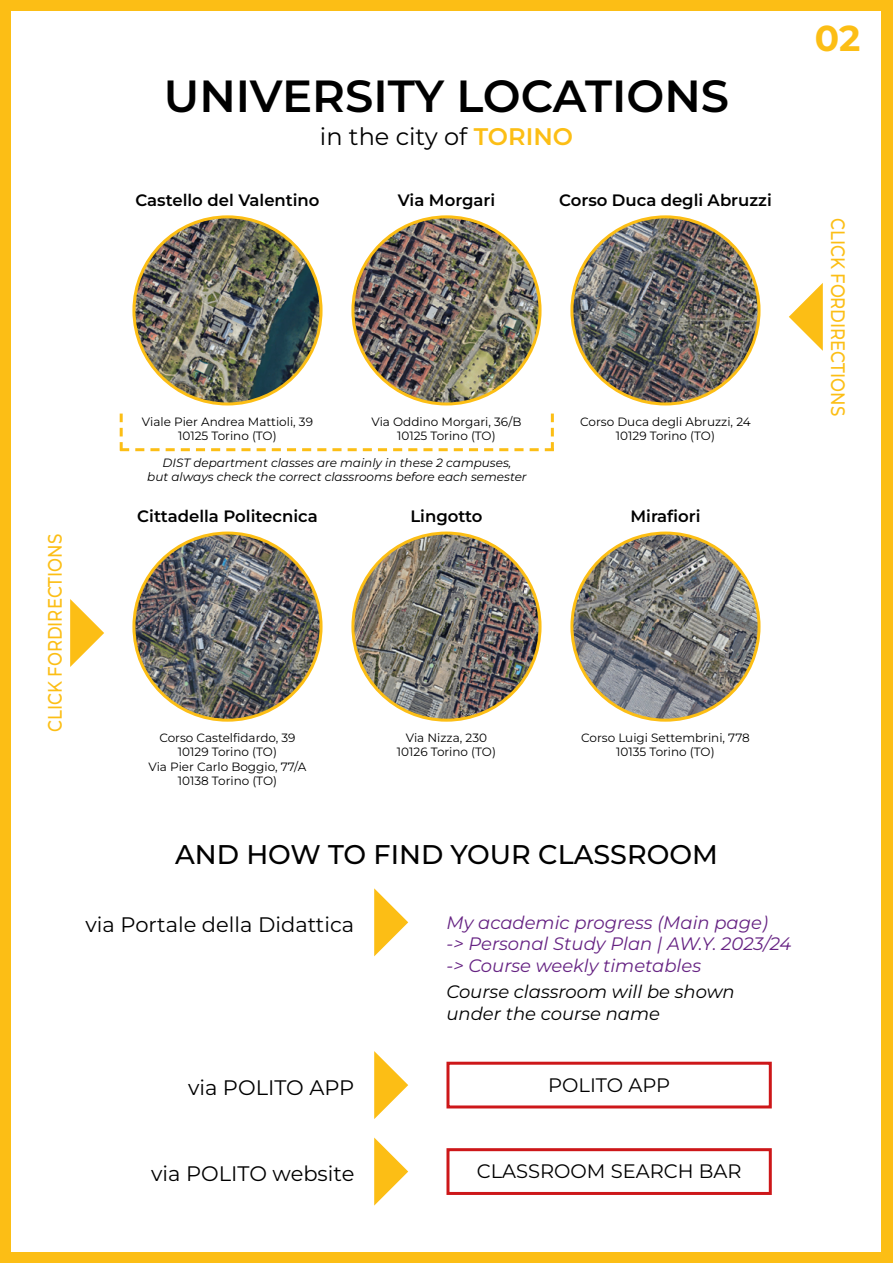
<style>
.page{position:relative;width:893px;height:1263px;background:#fff}
.page>*{position:absolute;margin:0;border:0;box-sizing:border-box;transform-origin:0 0}
.Titolo1{font:600 45px "Montserrat";color:#000}
.t1{font:700 36px "Montserrat";color:#fcbe15}
.Titolo2{font:500 27px "Montserrat";color:#000}
.Sottotitolo{font:24px "Montserrat";color:#000}
.t2{font:21px "Montserrat";color:#000}
.t3{font:500 19.5px "Montserrat";color:#fcbe15;scale:.85 1}
.link{font:19.5px "Montserrat";color:#000}
.t4{font:italic 18px "Montserrat";color:#662383}
.t5{font:italic 18px/21.6px "Montserrat";color:#000}
.Etichetta{font:600 16.5px "Montserrat";color:#000}
.Dida{font:12px "Montserrat";color:#000}
.Dida-2{font:italic 12px "Montserrat";color:#000}
.s1{font-weight:600;color:#fcbe15}
</style>
<div class="page">
<div style="left:0;top:0;width:893px;height:11px;background:#fcbe15"></div>
<div style="left:0;top:0;width:11px;height:1263px;background:#fcbe15"></div>
<div style="left:0;top:1252px;width:893px;height:11px;background:#fcbe15"></div>
<div style="left:882px;top:0;width:11px;height:1263px;background:#fcbe15"></div>
<img style="left:134px;top:533px;width:187px;height:187px;border-radius:94px">
<img style="left:572px;top:533px;width:187px;height:187px;border-radius:94px">
<img style="left:355px;top:534px;width:185px;height:185px">
<svg style="left:70px;top:599px;width:34px;height:68px"></svg>
<img style="left:134px;top:217px;width:187px;height:187px;border-radius:94px">
<img style="left:572px;top:217px;width:187px;height:187px;border-radius:94px">
<img style="left:353px;top:217px;width:187px;height:187px;border-radius:94px">
<svg style="left:789px;top:283px;width:34px;height:68px"></svg>
<svg style="left:120px;top:414px;width:434px;height:37px"></svg>
<div style="left:446px;top:1148px;width:326px;height:47px;border:3px solid #cd1719"></div>
<div style="left:446px;top:1062px;width:326px;height:46px;border:3px solid #cd1719"></div>
<svg style="left:374px;top:888px;width:34px;height:68px"></svg>
<svg style="left:374px;top:1051px;width:34px;height:68px"></svg>
<svg style="left:374px;top:1137px;width:34px;height:68px"></svg>
<p class="Titolo1" style="left:164px;top:66px;width:567px">UNIVERSITY LOCATIONS</p>
<p class="Sottotitolo" style="left:320px;top:120px;width:255px">in the city of <span class="s1">TORINO</span></p>
<p class="Etichetta" style="left:135px;top:189px;width:186px">Castello del Valentino</p>
<p class="Etichetta" style="left:398px;top:189px;width:99px">Via Morgari</p>
<p class="Etichetta" style="left:559px;top:189px;width:214px">Corso Duca degli Abruzzi</p>
<p class="t3" style="left:42px;top:732px;width:235px;rotate:-90deg">CLICK FORDIRECTIONS</p>
<p class="Dida" style="left:372px;top:413px;width:151px">Via Oddino Morgari, 36/B</p>
<p class="Dida" style="left:397px;top:428px;width:100px">10125 Torino (TO)</p>
<p class="Dida-2" style="left:163px;top:454px;width:350px">DIST department classes are mainly in these 2 campuses,</p>
<p class="Dida-2" style="left:147px;top:469px;width:381px">but always check the correct classrooms before each semester</p>
<p class="Dida" style="left:142px;top:413px;width:173px">Viale Pier Andrea Mattioli, 39</p>
<p class="Dida" style="left:178px;top:428px;width:100px">10125 Torino (TO)</p>
<p class="Dida" style="left:580px;top:413px;width:172px">Corso Duca degli Abruzzi, 24</p>
<p class="Dida" style="left:616px;top:428px;width:101px">10129 Torino (TO)</p>
<p class="Etichetta" style="left:137px;top:505px;width:182px">Cittadella Politecnica</p>
<p class="Etichetta" style="left:410px;top:505px;width:74px">Lingotto</p>
<p class="Etichetta" style="left:630px;top:505px;width:71px">Mirafiori</p>
<p class="Dida" style="left:159px;top:729px;width:138px">Corso Castelfidardo, 39</p>
<p class="Dida" style="left:178px;top:744px;width:101px">10129 Torino (TO)</p>
<p class="Dida" style="left:149px;top:758px;width:159px">Via Pier Carlo Boggio, 77/A</p>
<p class="Dida" style="left:178px;top:773px;width:101px">10138 Torino (TO)</p>
<p class="Dida" style="left:406px;top:729px;width:83px">Via Nizza, 230</p>
<p class="Dida" style="left:397px;top:744px;width:101px">10126 Torino (TO)</p>
<p class="Dida" style="left:581px;top:729px;width:170px">Corso Luigi Settembrini, 778</p>
<p class="Dida" style="left:616px;top:744px;width:100px">10135 Torino (TO)</p>
<p class="Titolo2" style="left:175px;top:836px;width:544px">AND HOW TO FIND YOUR CLASSROOM</p>
<p class="t2" style="left:86px;top:910px;width:270px">via Portale della Didattica</p>
<p class="t2" style="left:188px;top:1073px;width:168px">via POLITO APP</p>
<p class="t4" style="left:446px;top:910px;width:323px">My academic progress (Main page)</p>
<p class="t4" style="left:446px;top:932px;width:347px">-&gt; Personal Study Plan | AW.Y. 2023/24</p>
<p class="t4" style="left:446px;top:954px;width:256px">-&gt; Course weekly timetables</p>
<p class="t5" style="left:446px;top:980px;width:290px">Course classroom will be shown under the course name</p>
<p class="link" style="left:548px;top:1072px;width:123px">POLITO APP</p>
<p class="t1" style="left:815px;top:15px;width:47px">02</p>
<p class="t3" style="left:851px;top:218px;width:235px;rotate:90deg">CLICK FORDIRECTIONS</p>
<p class="t2" style="left:151px;top:1160px;width:205px">via POLITO website</p>
<p class="link" style="left:477px;top:1158px;width:266px">CLASSROOM SEARCH BAR</p>
</div>
